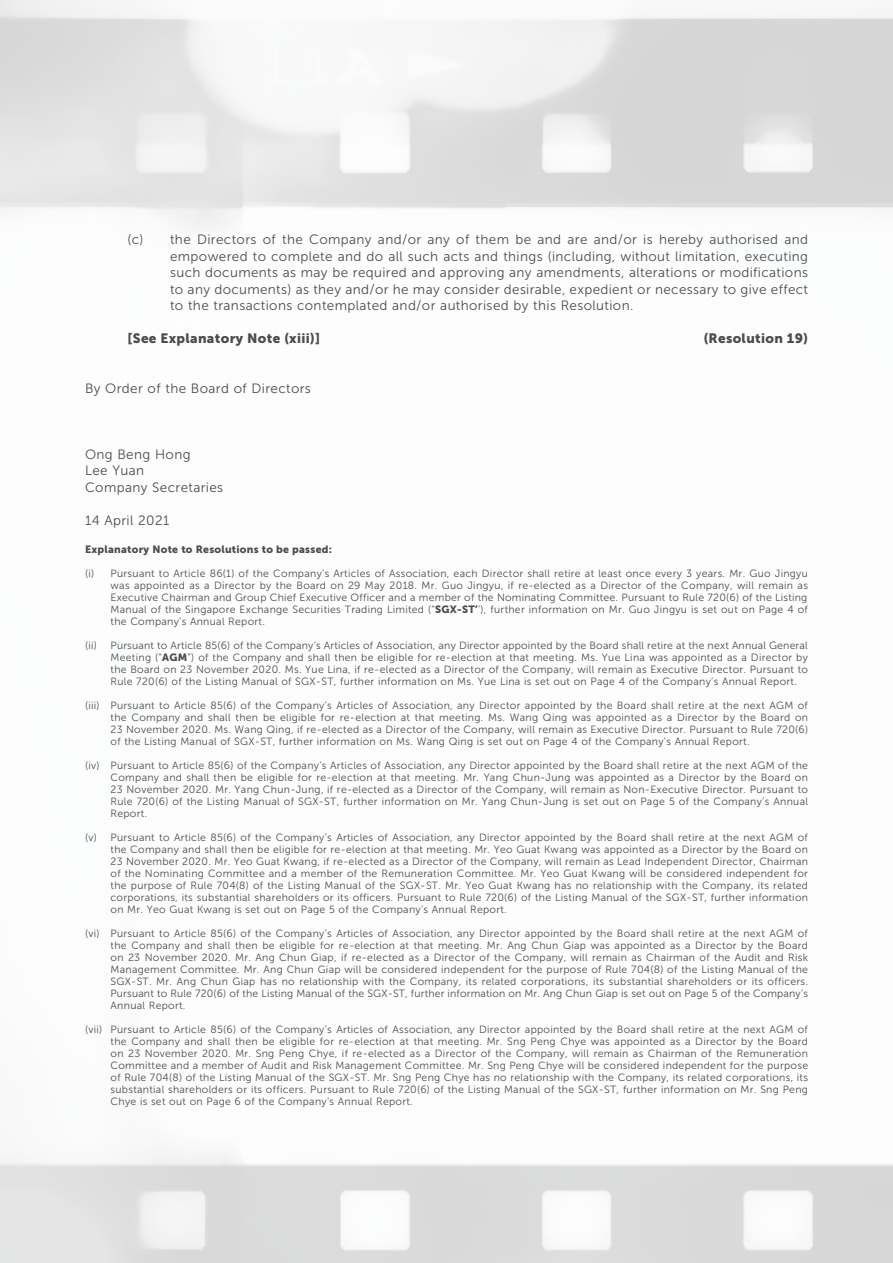
<style>
.page{position:relative;width:893px;height:1263px;background:#fff}
.page>*{position:absolute;margin:0;border:0;box-sizing:border-box;transform-origin:0 0}
._00_E_Body_Text{font:13.5px/16.5px "Museo Sans 300";letter-spacing:.025em;color:#4b4c4d;text-align:justify}
._00_E_Body_Text-2{font:13.5px "Museo Sans 900";letter-spacing:.025em;color:#4b4c4d}
._10_E_Notes_Text{font:10.5px/12px "Museo Sans 300";letter-spacing:.025em;color:#4b4c4d;text-align:justify}
._10_E_Notes_Text-2{font:10.5px "Museo Sans 900";letter-spacing:.025em;color:#4b4c4d}
.s1{font-family:"Museo Sans 900"}
</style>
<div class="page">
<p class="_00_E_Body_Text" style="left:170px;top:231px;width:639px;text-indent:-43px">(c) the Directors of the Company and/or any of them be and are and/or is hereby authorised and empowered to complete and do all such acts and things (including, without limitation, executing such documents as may be required and approving any amendments, alterations or modifications to any documents) as they and/or he may consider desirable, expedient or necessary to give effect to the transactions contemplated and/or authorised by this Resolution.</p>
<p class="_00_E_Body_Text-2" style="left:128px;top:331px;width:194px">[See Explanatory Note (xiii)]</p>
<p class="_00_E_Body_Text-2" style="left:704px;top:331px;width:106px">(Resolution 19)</p>
<p class="_00_E_Body_Text" style="left:85px;top:380px;width:227px">By Order of the Board of Directors</p>
<p class="_00_E_Body_Text" style="left:85px;top:446px;width:107px">Ong Beng Hong</p>
<p class="_00_E_Body_Text" style="left:85px;top:462px;width:61px">Lee Yuan</p>
<p class="_00_E_Body_Text" style="left:85px;top:479px;width:140px">Company Secretaries</p>
<p class="_00_E_Body_Text" style="left:85px;top:512px;width:86px">14 April 2021</p>
<p class="_10_E_Notes_Text-2" style="left:85px;top:543px;width:248px">Explanatory Note to Resolutions to be passed:</p>
<p class="_10_E_Notes_Text" style="left:111px;top:567px;width:699px;text-indent:-26px">(i) Pursuant to Article 86(1) of the Company’s Articles of Association, each Director shall retire at least once every 3 years. Mr. Guo Jingyu was appointed as a Director by the Board on 29 May 2018. Mr. Guo Jingyu, if re-elected as a Director of the Company, will remain as Executive Chairman and Group Chief Executive Officer and a member of the Nominating Committee. Pursuant to Rule 720(6) of the Listing Manual of the Singapore Exchange Securities Trading Limited (“<span class="s1">SGX-ST’</span>’), further information on Mr. Guo Jingyu is set out on Page 4 of the Company’s Annual Report.</p>
<p class="_10_E_Notes_Text" style="left:111px;top:639px;width:699px;text-indent:-26px">(ii) Pursuant to Article 85(6) of the Company’s Articles of Association, any Director appointed by the Board shall retire at the next Annual General Meeting (“<span class="s1">AGM</span>”) of the Company and shall then be eligible for re-election at that meeting. Ms. Yue Lina was appointed as a Director by the Board on 23 November 2020. Ms. Yue Lina, if re-elected as a Director of the Company, will remain as Executive Director. Pursuant to Rule 720(6) of the Listing Manual of SGX-ST, further information on Ms. Yue Lina is set out on Page 4 of the Company’s Annual Report.</p>
<p class="_10_E_Notes_Text" style="left:111px;top:699px;width:699px;text-indent:-26px">(iii) Pursuant to Article 85(6) of the Company’s Articles of Association, any Director appointed by the Board shall retire at the next AGM of the Company and shall then be eligible for re-election at that meeting. Ms. Wang Qing was appointed as a Director by the Board on 23 November 2020. Ms. Wang Qing, if re-elected as a Director of the Company, will remain as Executive Director. Pursuant to Rule 720(6) of the Listing Manual of SGX-ST, further information on Ms. Wang Qing is set out on Page 4 of the Company’s Annual Report.</p>
<p class="_10_E_Notes_Text" style="left:111px;top:759px;width:699px;text-indent:-26px">(iv) Pursuant to Article 85(6) of the Company’s Articles of Association, any Director appointed by the Board shall retire at the next AGM of the Company and shall then be eligible for re-election at that meeting. Mr. Yang Chun-Jung was appointed as a Director by the Board on 23 November 2020. Mr. Yang Chun-Jung, if re-elected as a Director of the Company, will remain as Non-Executive Director. Pursuant to Rule 720(6) of the Listing Manual of SGX-ST, further information on Mr. Yang Chun-Jung is set out on Page 5 of the Company’s Annual Report.</p>
<p class="_10_E_Notes_Text" style="left:111px;top:831px;width:699px;text-indent:-26px">(v) Pursuant to Article 85(6) of the Company’s Articles of Association, any Director appointed by the Board shall retire at the next AGM of the Company and shall then be eligible for re-election at that meeting. Mr. Yeo Guat Kwang was appointed as a Director by the Board on 23 November 2020. Mr. Yeo Guat Kwang, if re-elected as a Director of the Company, will remain as Lead Independent Director, Chairman of the Nominating Committee and a member of the Remuneration Committee. Mr. Yeo Guat Kwang will be considered independent for the purpose of Rule 704(8) of the Listing Manual of the SGX-ST. Mr. Yeo Guat Kwang has no relationship with the Company, its related corporations, its substantial shareholders or its officers. Pursuant to Rule 720(6) of the Listing Manual of the SGX-ST, further information on Mr. Yeo Guat Kwang is set out on Page 5 of the Company’s Annual Report.</p>
<p class="_10_E_Notes_Text" style="left:111px;top:927px;width:699px;text-indent:-26px">(vi) Pursuant to Article 85(6) of the Company’s Articles of Association, any Director appointed by the Board shall retire at the next AGM of the Company and shall then be eligible for re-election at that meeting. Mr. Ang Chun Giap was appointed as a Director by the Board on 23 November 2020. Mr. Ang Chun Giap, if re-elected as a Director of the Company, will remain as Chairman of the Audit and Risk Management Committee. Mr. Ang Chun Giap will be considered independent for the purpose of Rule 704(8) of the Listing Manual of the SGX-ST. Mr. Ang Chun Giap has no relationship with the Company, its related corporations, its substantial shareholders or its officers.<br>Pursuant to Rule 720(6) of the Listing Manual of the SGX-ST, further information on Mr. Ang Chun Giap is set out on Page 5 of the Company’s Annual Report.</p>
<p class="_10_E_Notes_Text" style="left:111px;top:1023px;width:699px;text-indent:-26px">(vii) Pursuant to Article 85(6) of the Company’s Articles of Association, any Director appointed by the Board shall retire at the next AGM of the Company and shall then be eligible for re-election at that meeting. Mr. Sng Peng Chye was appointed as a Director by the Board on 23 November 2020. Mr. Sng Peng Chye, if re-elected as a Director of the Company, will remain as Chairman of the Remuneration Committee and a member of Audit and Risk Management Committee. Mr. Sng Peng Chye will be considered independent for the purpose of Rule 704(8) of the Listing Manual of the SGX-ST. Mr. Sng Peng Chye has no relationship with the Company, its related corporations, its substantial shareholders or its officers. Pursuant to Rule 720(6) of the Listing Manual of the SGX-ST, further information on Mr. Sng Peng Chye is set out on Page 6 of the Company’s Annual Report.</p>
</div>
